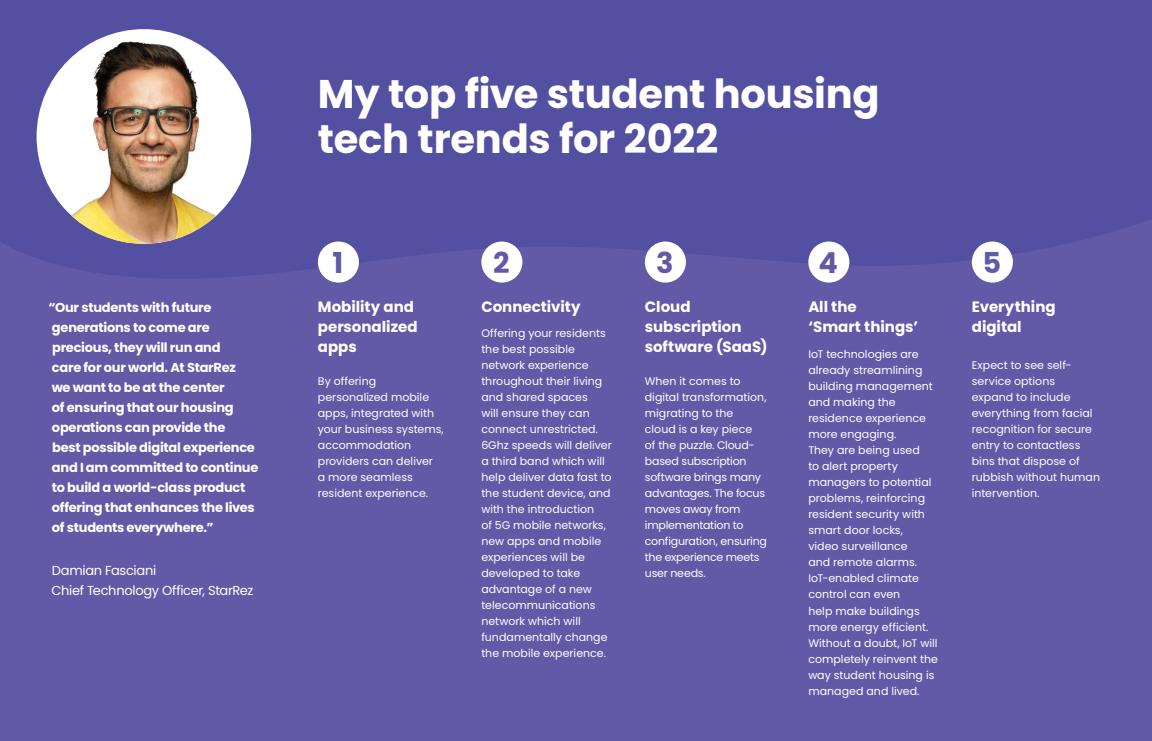
<style>
.page{position:relative;width:1152px;height:741px;background:#fff}
.page>*{position:absolute;margin:0;border:0;box-sizing:border-box;transform-origin:0 0}
.t1{font:700 40px/45px "Poppins";letter-spacing:-.01em;color:#fff}
.t2{font:700 28.8px "Poppins";color:#625aa7}
.t3{font:700 15px/20px "Poppins";color:#fff}
.t4{font:700 13px/20px "Poppins";letter-spacing:-.02em;color:#fff}
.t5{font:13px/20px "Poppins";letter-spacing:-.025em;color:#fff}
.t6{font:11px/16px "Poppins";color:#fff}
</style>
<div class="page">
<div style="left:0;top:0;width:1151px;height:740px;background:#625aa7"></div>
<svg style="left:0;top:0;width:1151px;height:283px;fill:#5450a1"></svg>
<img style="left:37px;top:29px;width:214px;height:215px;border-radius:107px">
<div style="left:318px;top:241px;width:41px;height:41px;background:#fff;border-radius:50%"></div>
<div style="left:481px;top:241px;width:41px;height:41px;background:#fff;border-radius:50%"></div>
<div style="left:645px;top:241px;width:41px;height:41px;background:#fff;border-radius:50%"></div>
<div style="left:808px;top:241px;width:41px;height:41px;background:#fff;border-radius:50%"></div>
<div style="left:971px;top:241px;width:41px;height:41px;background:#fff;border-radius:50%"></div>
<p class="t4" style="left:48px;top:297px;width:211px">“Our students with future generations to come are precious, they will run and<br>care for our world. At StarRez<br>we want to be at the center<br>of ensuring that our housing operations can provide the<br>best possible digital experience and I am committed to continue to build a world-class product offering that enhances the lives of students everywhere.”</p>
<p class="t5" style="left:52px;top:560px;width:203px">Damian Fasciani<br>Chief Technology Officer, StarRez</p>
<h1 class="t1" style="left:318px;top:72px;width:563px">My top five student housing tech trends for 2022</h1>
<h2 class="t2" style="left:332px;top:246px;width:12px">1</h2>
<h2 class="t2" style="left:493px;top:246px;width:18px">2</h2>
<h2 class="t2" style="left:656px;top:246px;width:19px">3</h2>
<h2 class="t2" style="left:818px;top:246px;width:21px">4</h2>
<h2 class="t2" style="left:982px;top:246px;width:20px">5</h2>
<h3 class="t3" style="left:318px;top:297px;width:101px">Mobility and personalized apps</h3>
<p class="t6" style="left:318px;top:373px;width:127px">By offering personalized mobile apps, integrated with your business systems, accommodation providers can deliver<br>a more seamless resident experience.</p>
<h3 class="t3" style="left:481px;top:297px;width:101px">Connectivity</h3>
<p class="t6" style="left:481px;top:325px;width:132px">Offering your residents the best possible network experience throughout their living and shared spaces<br>will ensure they can connect unrestricted.<br>6Ghz speeds will deliver a third band which will help deliver data fast to the student device, and with the introduction<br>of 5G mobile networks, new apps and mobile experiences will be developed to take advantage of a new telecommunications network which will fundamentally change the mobile experience.</p>
<h3 class="t3" style="left:645px;top:297px;width:124px">Cloud subscription software (SaaS)</h3>
<p class="t6" style="left:645px;top:373px;width:124px">When it comes to digital transformation, migrating to the cloud is a key piece<br>of the puzzle. Cloud&shy;based subscription software brings many advantages. The focus moves away from implementation to configuration, ensuring the experience meets user needs.</p>
<h3 class="t3" style="left:808px;top:297px;width:111px">All the<br>‘Smart things’</h3>
<p class="t6" style="left:808px;top:346px;width:131px">IoT technologies are already streamlining building management and making the residence experience more engaging.<br>They are being used<br>to alert property managers to potential problems, reinforcing resident security with smart door locks,<br>video surveillance<br>and remote alarms.<br>IoT-enabled climate control can even<br>help make buildings more energy efficient.<br>Without a doubt, IoT will completely reinvent the way student housing is managed and lived.</p>
<h3 class="t3" style="left:971px;top:297px;width:85px">Everything digital</h3>
<p class="t6" style="left:971px;top:357px;width:130px">Expect to see self&shy;service options<br>expand to include everything from facial recognition for secure entry to contactless bins that dispose of rubbish without human intervention.</p>
</div>
